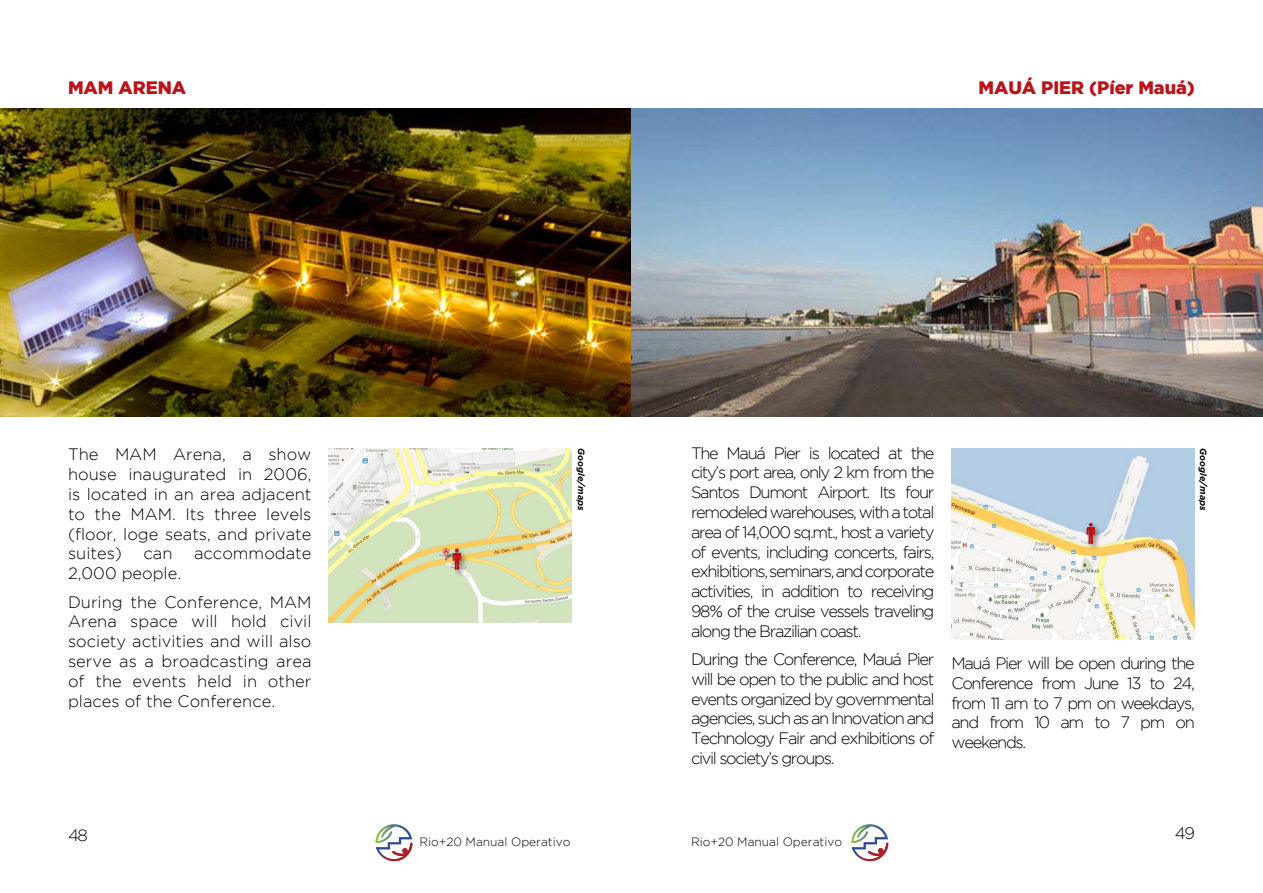
<style>
.page{position:relative;width:1263px;height:893px;background:#fff}
.page>*{position:absolute;margin:0;border:0;box-sizing:border-box;transform-origin:0 0}
.t1{font:900 18px "Gotham";color:#ba141a}
.t2{font:300 16.5px/19.8px "Gotham";letter-spacing:-.08em;color:#000;text-align:justify}
.t3{font:300 16.5px/28.3px "Gotham";color:#000}
.t4{font:300 12px "Gotham";color:#000}
.t5{font:italic 700 9px "Gotham";color:#000}
</style>
<div class="page">
<svg style="left:375px;top:824px;width:37px;height:37px"></svg>
<svg style="left:851px;top:824px;width:37px;height:37px"></svg>
<img style="left:0;top:108px;width:1263px;height:309px">
<img style="left:328px;top:448px;width:244px;height:175px">
<div style="left:451px;top:547px;width:18px;height:31px;background:#000;opacity:.37"></div>
<svg style="left:453px;top:549px;width:8px;height:21px"></svg>
<img style="left:951px;top:448px;width:244px;height:192px">
<div style="left:1084px;top:522px;width:18px;height:30px;background:#000;opacity:.37"></div>
<svg style="left:1086px;top:523px;width:9px;height:21px"></svg>
<p class="t1" style="left:68px;top:77px;width:120px">MAM ARENA</p>
<p class="t1" style="left:978px;top:77px;width:218px">MAUÁ PIER (Píer Mauá)</p>
<p class="t2" style="left:68px;top:444px;width:245px">The MAM Arena, a show house inaugurated in 2006, is located in an area adjacent to the MAM. Its three levels (floor, loge seats, and private suites)</p>
<p class="t2" style="left:144px;top:543px;width:31px">can</p>
<p class="t3" style="left:194px;top:539px;width:119px">accommodate</p>
<p class="t3" style="left:68px;top:559px;width:245px">2,000 people.<br>During the Conference, MAM</p>
<p class="t2" style="left:68px;top:611px;width:245px">Arena space will hold civil society activities and will also serve as a broadcasting area of the events held in other places of the Conference.</p>
<p class="t2" style="left:68px;top:825px;width:21px">48</p>
<p class="t5" style="left:586px;top:448px;width:64px;rotate:90deg">Google/maps</p>
<p class="t4" style="left:419px;top:836px;width:152px">Rio+20 Manual Operativo</p>
<p class="t2" style="left:691px;top:443px;width:245px">The Mauá Pier is located at the city’s port area, only 2 km from the Santos Dumont Airport. Its four remodeled warehouses, with a total area of 14,000 sq.mt., host a variety of events, including concerts, fairs, exhibitions, seminars, and corporate activities, in addition to receiving 98% of the cruise vessels traveling along the Brazilian coast.</p>
<p class="t2" style="left:691px;top:649px;width:245px">During the Conference, Mauá Pier will be open to the public and host events organized by governmental agencies, such as an Innovation and Technology Fair and exhibitions of civil society’s groups.</p>
<p class="t2" style="left:951px;top:653px;width:245px">Mauá Pier will be open during the Conference from June 13 to 24, from 11 am to 7 pm on weekdays, and from 10 am to 7 pm on weekends.</p>
<p class="t5" style="left:1208px;top:448px;width:64px;rotate:90deg">Google/maps</p>
<p class="t4" style="left:691px;top:836px;width:152px">Rio+20 Manual Operativo</p>
<p class="t2" style="left:1175px;top:823px;width:21px">49</p>
</div>
